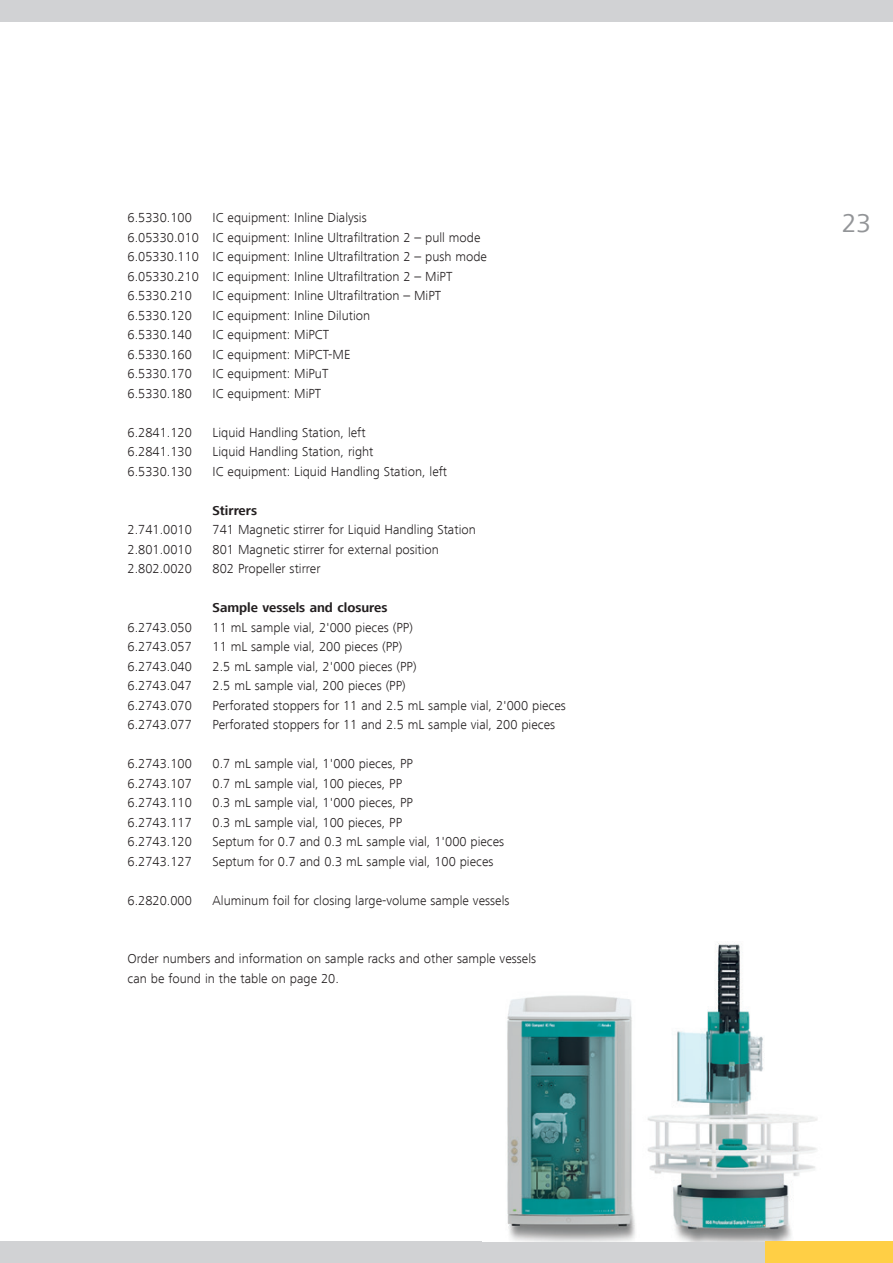
<style>
.page{position:relative;width:893px;height:1263px;background:#fff}
.page>*{position:absolute;margin:0;border:0;box-sizing:border-box;transform-origin:0 0}
.t1{font:27px "Frutiger Next LT";color:#939598}
.t2{font:300 13.5px/19.5px "Frutiger Next LT";color:#231f20}
.t3{font:700 13.5px "Frutiger Next LT";color:#231f20}
</style>
<div class="page">
<div style="left:0;top:1242px;width:893px;height:21px;background:#d1d2d4"></div>
<div style="left:0;top:0;width:893px;height:21px;background:#d1d2d4"></div>
<img style="left:507px;top:941px;width:320px;height:301px">
<div style="left:765px;top:1242px;width:128px;height:21px;background:#ffcf45"></div>
<p class="t2" style="left:128px;top:208px;width:361px;text-indent:85px">IC equipment: Inline Dialysis<br>6.05330.010 IC equipment: Inline Ultrafiltration 2 – pull mode 6.05330.110 IC equipment: Inline Ultrafiltration 2 – push mode 6.05330.210 IC equipment: Inline Ultrafiltration 2 – MiPT 6.5330.210</p>
<p class="t2" style="left:128px;top:208px;width:66px">6.5330.100</p>
<p class="t2" style="left:213px;top:286px;width:230px">IC equipment: Inline Ultrafiltration – MiPT</p>
<p class="t2" style="left:128px;top:306px;width:66px">6.5330.120</p>
<p class="t2" style="left:213px;top:306px;width:159px">IC equipment: Inline Dilution</p>
<p class="t2" style="left:128px;top:325px;width:66px">6.5330.140</p>
<p class="t2" style="left:213px;top:325px;width:118px">IC equipment: MiPCT</p>
<p class="t2" style="left:128px;top:345px;width:66px">6.5330.160</p>
<p class="t2" style="left:213px;top:345px;width:139px">IC equipment: MiPCT-ME</p>
<p class="t2" style="left:128px;top:364px;width:66px">6.5330.170</p>
<p class="t2" style="left:213px;top:364px;width:117px">IC equipment: MiPuT</p>
<p class="t2" style="left:128px;top:384px;width:66px">6.5330.180</p>
<p class="t2" style="left:213px;top:384px;width:110px">IC equipment: MiPT</p>
<p class="t2" style="left:128px;top:423px;width:66px">6.2841.120</p>
<p class="t2" style="left:213px;top:423px;width:155px">Liquid Handling Station, left</p>
<p class="t2" style="left:128px;top:442px;width:66px">6.2841.130</p>
<p class="t2" style="left:213px;top:442px;width:162px">Liquid Handling Station, right</p>
<p class="t2" style="left:128px;top:462px;width:66px">6.5330.130</p>
<p class="t2" style="left:213px;top:462px;width:236px">IC equipment: Liquid Handling Station, left</p>
<p class="t3" style="left:213px;top:503px;width:46px">Stirrers</p>
<p class="t2" style="left:128px;top:520px;width:66px">2.741.0010</p>
<p class="t2" style="left:213px;top:520px;width:265px">741 Magnetic stirrer for Liquid Handling Station</p>
<p class="t2" style="left:128px;top:540px;width:66px">2.801.0010</p>
<p class="t2" style="left:213px;top:540px;width:228px">801 Magnetic stirrer for external position</p>
<p class="t2" style="left:128px;top:559px;width:66px">2.802.0020</p>
<p class="t2" style="left:213px;top:559px;width:110px">802 Propeller stirrer</p>
<p class="t3" style="left:213px;top:600px;width:176px">Sample vessels and closures</p>
<p class="t2" style="left:128px;top:618px;width:66px">6.2743.050</p>
<p class="t2" style="left:213px;top:618px;width:202px">11 mL sample vial, 2'000 pieces (PP)</p>
<p class="t2" style="left:128px;top:637px;width:66px">6.2743.057</p>
<p class="t2" style="left:213px;top:637px;width:191px">11 mL sample vial, 200 pieces (PP)</p>
<p class="t2" style="left:128px;top:657px;width:66px">6.2743.040</p>
<p class="t2" style="left:213px;top:657px;width:205px">2.5 mL sample vial, 2'000 pieces (PP)</p>
<p class="t2" style="left:128px;top:676px;width:66px">6.2743.047</p>
<p class="t2" style="left:213px;top:676px;width:195px">2.5 mL sample vial, 200 pieces (PP)</p>
<p class="t2" style="left:128px;top:696px;width:66px">6.2743.070</p>
<p class="t2" style="left:213px;top:696px;width:355px">Perforated stoppers for 11 and 2.5 mL sample vial, 2'000 pieces</p>
<p class="t2" style="left:128px;top:715px;width:66px">6.2743.077</p>
<p class="t2" style="left:213px;top:715px;width:344px">Perforated stoppers for 11 and 2.5 mL sample vial, 200 pieces</p>
<p class="t2" style="left:128px;top:754px;width:66px">6.2743.100</p>
<p class="t2" style="left:213px;top:754px;width:202px">0.7 mL sample vial, 1'000 pieces, PP</p>
<p class="t2" style="left:128px;top:774px;width:66px">6.2743.107</p>
<p class="t2" style="left:213px;top:774px;width:191px">0.7 mL sample vial, 100 pieces, PP</p>
<p class="t2" style="left:128px;top:793px;width:66px">6.2743.110</p>
<p class="t2" style="left:213px;top:793px;width:202px">0.3 mL sample vial, 1'000 pieces, PP</p>
<p class="t2" style="left:128px;top:813px;width:66px">6.2743.117</p>
<p class="t2" style="left:213px;top:813px;width:191px">0.3 mL sample vial, 100 pieces, PP</p>
<p class="t2" style="left:128px;top:832px;width:66px">6.2743.120</p>
<p class="t2" style="left:213px;top:832px;width:293px">Septum for 0.7 and 0.3 mL sample vial, 1'000 pieces</p>
<p class="t2" style="left:128px;top:852px;width:66px">6.2743.127</p>
<p class="t2" style="left:213px;top:852px;width:282px">Septum for 0.7 and 0.3 mL sample vial, 100 pieces</p>
<p class="t2" style="left:128px;top:891px;width:66px">6.2820.000</p>
<p class="t2" style="left:213px;top:891px;width:298px">Aluminum foil for closing large-volume sample vessels</p>
<p class="t2" style="left:128px;top:949px;width:410px">Order numbers and information on sample racks and other sample vessels can be found in the table on page 20.</p>
<h1 class="t1" style="left:842px;top:208px;width:31px">23</h1>
</div>
